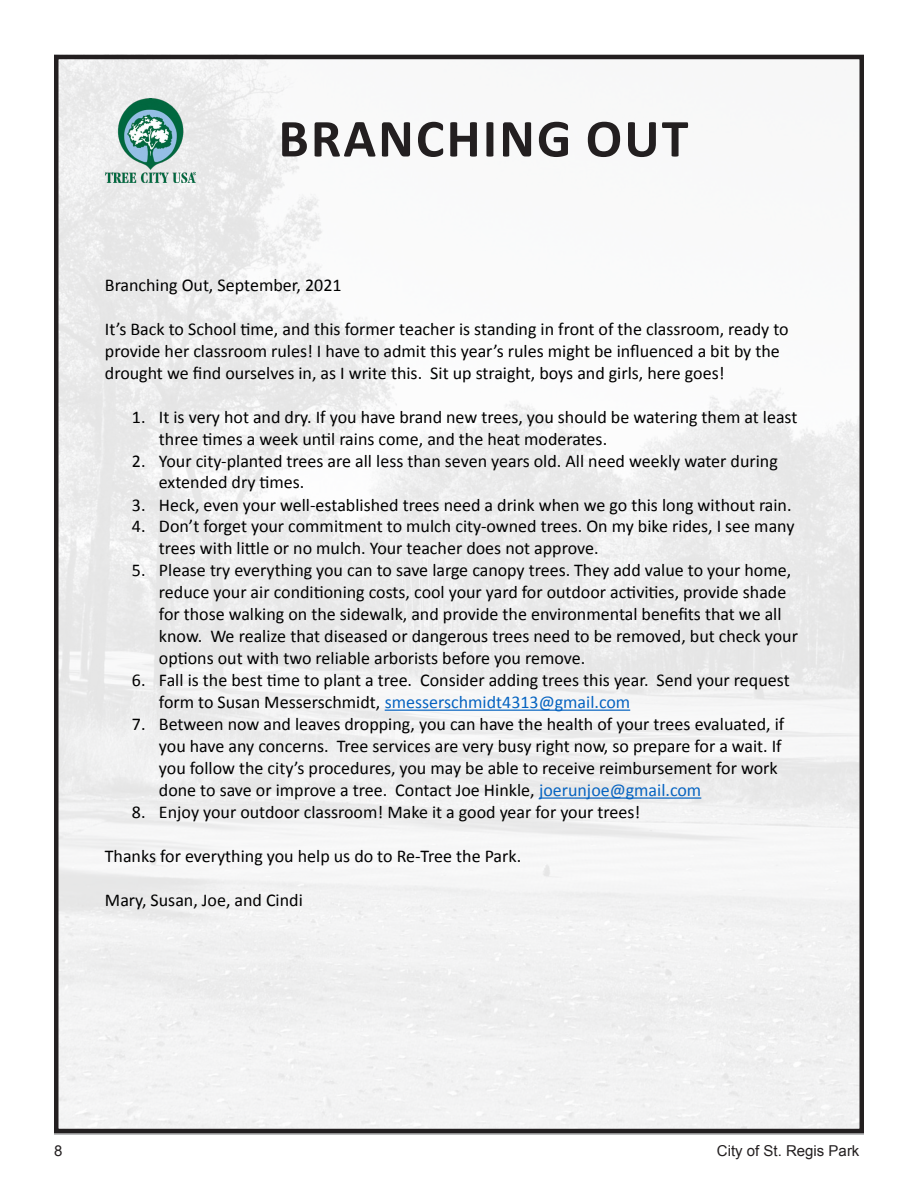
<style>
.page{position:relative;width:918px;height:1188px;background:#fff}
.page>*{position:absolute;margin:0;border:0;box-sizing:border-box;transform-origin:0 0}
.t1{font:700 54px "Calibri";letter-spacing:.04em;color:#231f20}
.t2{font:18px/22px "Calibri";color:#000}
.t3{font:15px "Arial";color:#231f20}
.s1{color:#0563c1}
</style>
<div class="page">
<hr style="left:54px;top:1134px;width:810px;height:1px;background:#76787b">
<img style="left:59px;top:60px;width:800px;height:1068px">
<div style="left:54px;top:55px;width:810px;height:1078px;border:4px solid #231f20"></div>
<img style="left:105px;top:99px;width:91px;height:84px">
<hr style="left:385px;top:710px;width:245px;height:1px;background:#0563c1">
<hr style="left:539px;top:797px;width:162px;height:2px;background:#0563c1">
<h1 class="t1" style="left:278px;top:104px;width:411px">BRANCHING OUT</h1>
<p class="t2" style="left:105px;top:275px;width:238px">Branching Out, September, 2021</p>
<p class="t2" style="left:105px;top:319px;width:685px">It’s Back to School time, and this former teacher is standing in front of the classroom, ready to provide her classroom rules! I have to admit this year’s rules might be influenced a bit by the drought we find ourselves in, as I write this. Sit up straight, boys and girls, here goes!</p>
<p class="t2" style="left:159px;top:407px;width:640px;text-indent:-27px">1. It is very hot and dry. If you have brand new trees, you should be watering them at least three times a week until rains come, and the heat moderates.</p>
<p class="t2" style="left:159px;top:451px;width:620px;text-indent:-27px">2. Your city-planted trees are all less than seven years old. All need weekly water during extended dry times.</p>
<p class="t2" style="left:132px;top:495px;width:661px">3. Heck, even your well-established trees need a drink when we go this long without rain.</p>
<p class="t2" style="left:159px;top:517px;width:637px;text-indent:-27px">4. Don’t forget your commitment to mulch city-owned trees. On my bike rides, I see many trees with little or no mulch. Your teacher does not approve.</p>
<p class="t2" style="left:159px;top:561px;width:641px;text-indent:-27px">5. Please try everything you can to save large canopy trees. They add value to your home, reduce your air conditioning costs, cool your yard for outdoor activities, provide shade for those walking on the sidewalk, and provide the environmental benefits that we all know. We realize that diseased or dangerous trees need to be removed, but check your options out with two reliable arborists before you remove.</p>
<p class="t2" style="left:159px;top:671px;width:632px;text-indent:-27px">6. Fall is the best time to plant a tree. Consider adding trees this year. Send your request form to Susan Messerschmidt, <span class="s1">smesserschmidt4313@gmail.com</span></p>
<p class="t2" style="left:159px;top:715px;width:627px;text-indent:-27px">7. Between now and leaves dropping, you can have the health of your trees evaluated, if you have any concerns. Tree services are very busy right now, so prepare for a wait. If you follow the city’s procedures, you may be able to receive reimbursement for work done to save or improve a tree. Contact Joe Hinkle, <span class="s1">joerunjoe@gmail.com</span></p>
<p class="t2" style="left:132px;top:803px;width:510px">8. Enjoy your outdoor classroom! Make it a good year for your trees!</p>
<p class="t2" style="left:105px;top:847px;width:418px">Thanks for everything you help us do to Re-Tree the Park.</p>
<p class="t2" style="left:105px;top:891px;width:199px">Mary, Susan, Joe, and Cindi</p>
<p class="t3" style="left:54px;top:1141px;width:10px">8</p>
<p class="t3" style="left:717px;top:1141px;width:144px">City of St. Regis Park</p>
</div>
